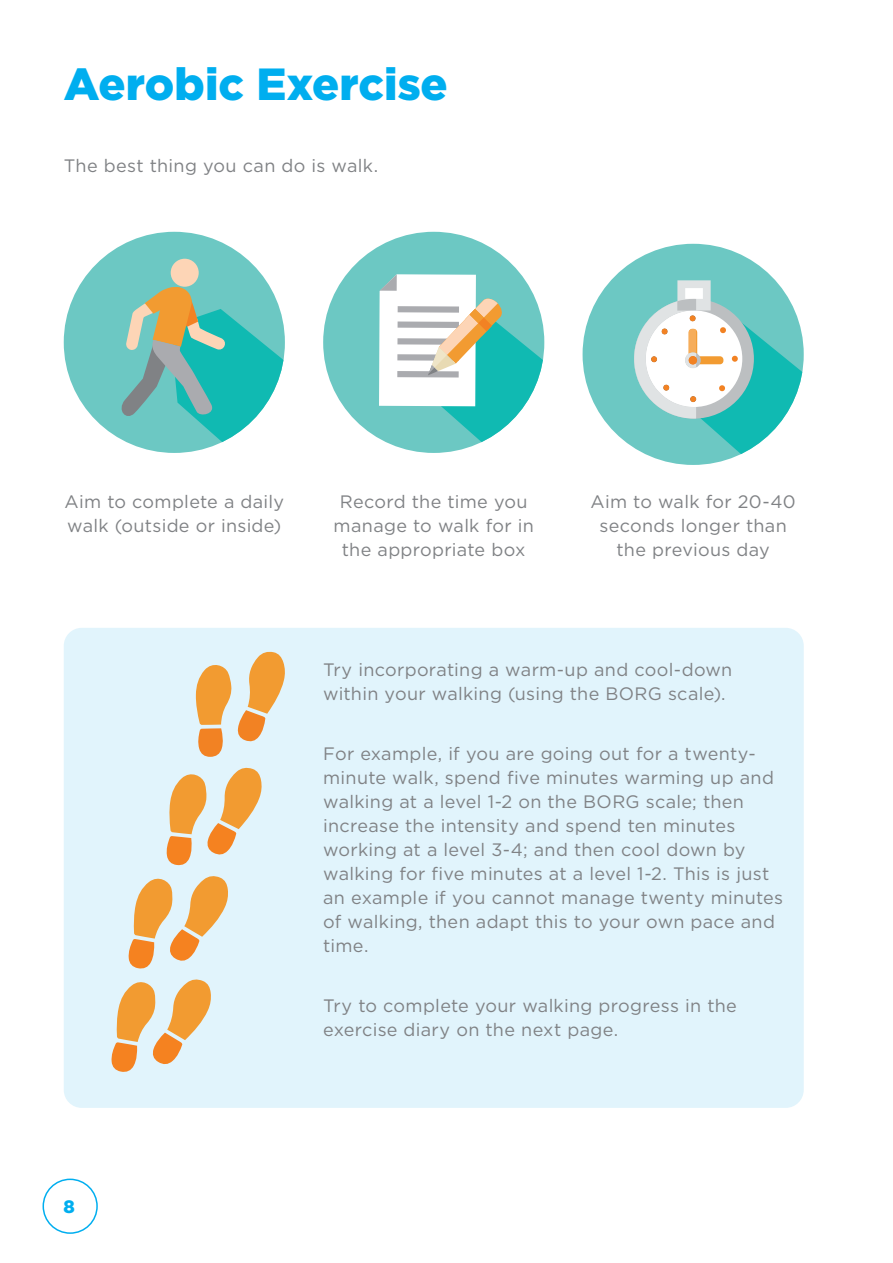
<style>
.page{position:relative;width:893px;height:1263px;background:#fff}
.page>*{position:absolute;margin:0;border:0;box-sizing:border-box;transform-origin:0 0}
.t1{font:900 45px "Gotham";color:#00aeef}
.t2{font:18px/24px "Gotham";letter-spacing:.015em;color:#808285}
.t3{font:900 18px "Gotham";color:#00aeef}
</style>
<div class="page">
<div style="left:64px;top:628px;width:740px;height:480px;background:#e1f4fc;border-radius:18px"></div>
<div style="left:64px;top:232px;width:221px;height:221px;background:#6cc8c3;border-radius:50%"></div>
<div style="left:171px;top:259px;width:28px;height:28px;background:#fdd5b6;border-radius:50%"></div>
<svg style="left:116px;top:286px;width:169px;height:157px"></svg>
<div style="left:583px;top:244px;width:221px;height:221px;background:#6cc8c3;border-radius:50%"></div>
<svg style="left:634px;top:280px;width:170px;height:175px"></svg>
<div style="left:323px;top:232px;width:221px;height:221px;background:#6cc8c3;border-radius:50%"></div>
<svg style="left:379px;top:274px;width:165px;height:169px"></svg>
<svg style="left:196px;top:651px;width:89px;height:106px"></svg>
<svg style="left:166px;top:767px;width:96px;height:99px"></svg>
<svg style="left:128px;top:876px;width:100px;height:93px"></svg>
<svg style="left:111px;top:979px;width:100px;height:93px"></svg>
<div style="left:43px;top:1178px;width:55px;height:56px;border:2px solid #00aeef;border-radius:50%"></div>
<h1 class="t1" style="left:64px;top:58px;width:386px">Aerobic Exercise</h1>
<p class="t2" style="left:64px;top:153px;width:316px">The best thing you can do is walk.</p>
<p class="t2" style="left:65px;top:489px;width:221px">Aim to complete a daily walk (outside or inside)</p>
<p class="t2" style="left:334px;top:489px;width:202px;text-align:center">Record the time you manage to walk for in the appropriate box</p>
<p class="t2" style="left:590px;top:489px;width:207px;text-align:center">Aim to walk for 20-40 seconds longer than the previous day</p>
<p class="t2" style="left:323px;top:657px;width:411px">Try incorporating a warm-up and cool-down within your walking (using the BORG scale).</p>
<p class="t2" style="left:323px;top:741px;width:461px">For example, if you are going out for a twenty&shy;minute walk, spend five minutes warming up and walking at a level 1-2 on the BORG scale; then increase the intensity and spend ten minutes working at a level 3-4; and then cool down by walking for five minutes at a level 1-2. This is just an example if you cannot manage twenty minutes of walking, then adapt this to your own pace and time.</p>
<p class="t3" style="left:63px;top:1196px;width:13px">8</p>
<p class="t2" style="left:323px;top:993px;width:415px">Try to complete your walking progress in the exercise diary on the next page.</p>
</div>
